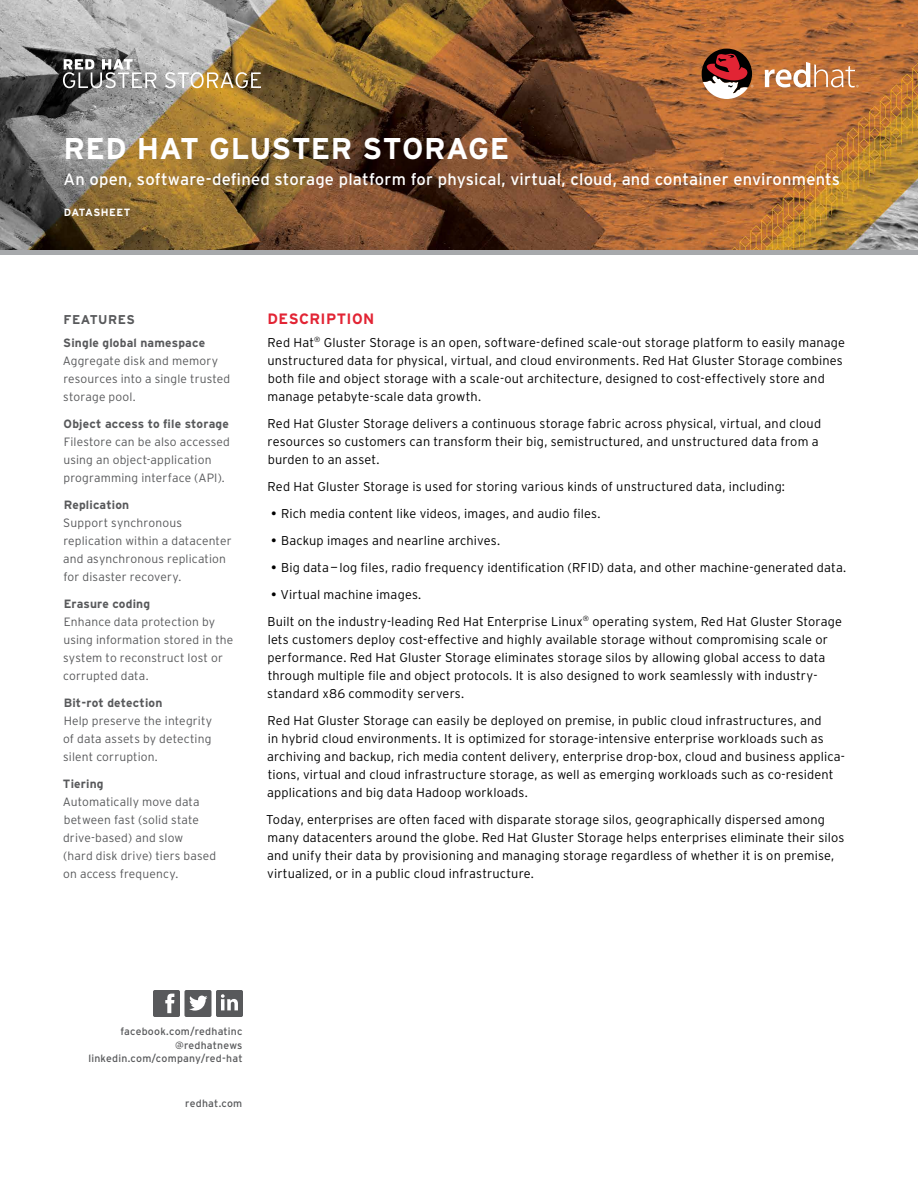
<style>
.page{position:relative;width:918px;height:1188px;background:#fff}
.page>*{position:absolute;margin:0;border:0;box-sizing:border-box;transform-origin:0 0}
.t1{font:700 30px "Interstate";letter-spacing:.015em;color:#fff}
.t2{font:16.5px "Interstate";letter-spacing:.01em;color:#fff}
.t3{font:700 15px "Interstate";letter-spacing:.03em;color:#e22434}
.t4{font:300 12.75px/18px "Interstate";letter-spacing:.01em;color:#000}
.t5{font:700 12.75px "Interstate";letter-spacing:.035em;color:#58595b}
.t6{font:300 12px/18px "Interstate";letter-spacing:.015em;color:#58595b}
.t7{font:700 12px "Interstate";letter-spacing:.015em;color:#58595b}
.t8{font:10.5px/13.5px "Interstate";letter-spacing:.02em;color:#58595b;text-align:right}
.t9{font:700 10.5px "Interstate";letter-spacing:.04em;color:#fff}
.s1{font-weight:400}
</style>
<div class="page">
<svg style="left:153px;top:990px;width:90px;height:27px"></svg>
<img style="left:0;top:0;width:918px;height:250px">
<svg style="left:765px;top:62px;width:94px;height:25px"></svg>
<svg style="left:702px;top:49px;width:51px;height:50px"></svg>
<svg style="left:63px;top:59px;width:93px;height:29px"></svg>
<svg style="left:165px;top:72px;width:96px;height:16px;background:#bbaa8a"></svg>
<div style="left:0;top:250px;width:918px;height:5px;background:#a7a9ac"></div>
<h1 class="t1" style="left:64px;top:132px;width:447px">RED HAT GLUSTER STORAGE</h1>
<p class="t2" style="left:64px;top:170px;width:778px">An open, software-defined storage platform for physical, virtual, cloud, and container environments</p>
<p class="t9" style="left:64px;top:206px;width:68px">DATASHEET</p>
<p class="t5" style="left:64px;top:312px;width:73px">FEATURES</p>
<p class="t7" style="left:63px;top:336px;width:143px">Single global namespace</p>
<p class="t6" style="left:63px;top:351px;width:169px">Aggregate disk and memory resources into a single trusted storage pool.</p>
<p class="t7" style="left:64px;top:417px;width:167px">Object access to file storage</p>
<p class="t6" style="left:63px;top:432px;width:168px">Filestore can be also accessed using an object-application programming interface (API).</p>
<p class="t7" style="left:64px;top:498px;width:67px">Replication</p>
<p class="t6" style="left:63px;top:513px;width:170px">Support synchronous replication within a datacenter and asynchronous replication for disaster recovery.</p>
<p class="t7" style="left:64px;top:597px;width:88px">Erasure coding</p>
<p class="t6" style="left:63px;top:612px;width:172px">Enhance data protection by using information stored in the system to reconstruct lost or corrupted data.</p>
<p class="t7" style="left:64px;top:696px;width:100px">Bit-rot detection</p>
<p class="t6" style="left:63px;top:711px;width:151px;text-align:justify">Help preserve the integrity of data assets by detecting silent corruption.</p>
<p class="t7" style="left:63px;top:777px;width:42px">Tiering</p>
<p class="t6" style="left:63px;top:792px;width:155px">Automatically move data between fast (solid state drive-based) and slow<br>(hard disk drive) tiers based on access frequency.</p>
<p class="t3" style="left:267px;top:310px;width:108px">DESCRIPTION</p>
<p class="t4" style="left:267px;top:333px;width:579px">Red Hat<sup>®</sup> Gluster Storage is an open, software-defined scale-out storage platform to easily manage unstructured data for physical, virtual, and cloud environments. Red Hat Gluster Storage combines both file and object storage with a scale-out architecture, designed to cost-effectively store and manage petabyte-scale data growth.</p>
<p class="t4" style="left:268px;top:414px;width:555px">Red Hat Gluster Storage delivers a continuous storage fabric across physical, virtual, and cloud resources so customers can transform their big, semistructured, and unstructured data from a burden to an asset.</p>
<p class="t4" style="left:268px;top:477px;width:519px">Red Hat Gluster Storage is used for storing various kinds of unstructured data, including:</p>
<p class="t4" style="left:271px;top:504px;width:331px"><span class="s1">•</span> Rich media content like videos, images, and audio files.</p>
<p class="t4" style="left:271px;top:531px;width:231px"><span class="s1">•</span> Backup images and nearline archives.</p>
<p class="t4" style="left:271px;top:558px;width:577px"><span class="s1">•</span> Big data—log files, radio frequency identification (RFID) data, and other machine-generated data.</p>
<p class="t4" style="left:268px;top:580px;width:576px;line-height:27px"><span class="s1">•</span> Virtual machine images.<br>Built on the industry-leading Red Hat Enterprise Linux<sup>®</sup> operating system, Red Hat Gluster Storage</p>
<p class="t4" style="left:267px;top:630px;width:562px">lets customers deploy cost-effective and highly available storage without compromising scale or performance. Red Hat Gluster Storage eliminates storage silos by allowing global access to data through multiple file and object protocols. It is also designed to work seamlessly with industry&shy;standard x86 commodity servers.</p>
<p class="t4" style="left:267px;top:711px;width:579px">Red Hat Gluster Storage can easily be deployed on premise, in public cloud infrastructures, and<br>in hybrid cloud environments. It is optimized for storage-intensive enterprise workloads such as archiving and backup, rich media content delivery, enterprise drop-box, cloud and business applica&shy;tions, virtual and cloud infrastructure storage, as well as emerging workloads such as co-resident applications and big data Hadoop workloads.</p>
<p class="t4" style="left:266px;top:810px;width:580px">Today, enterprises are often faced with disparate storage silos, geographically dispersed among many datacenters around the globe. Red Hat Gluster Storage helps enterprises eliminate their silos and unify their data by provisioning and managing storage regardless of whether it is on premise, virtualized, or in a public cloud infrastructure.</p>
<p class="t8" style="left:88px;top:1024px;width:156px">facebook.com/redhatinc @redhatnews linkedin.com/company/red-hat</p>
<p class="t8" style="left:185px;top:1096px;width:59px">redhat.com</p>
</div>
